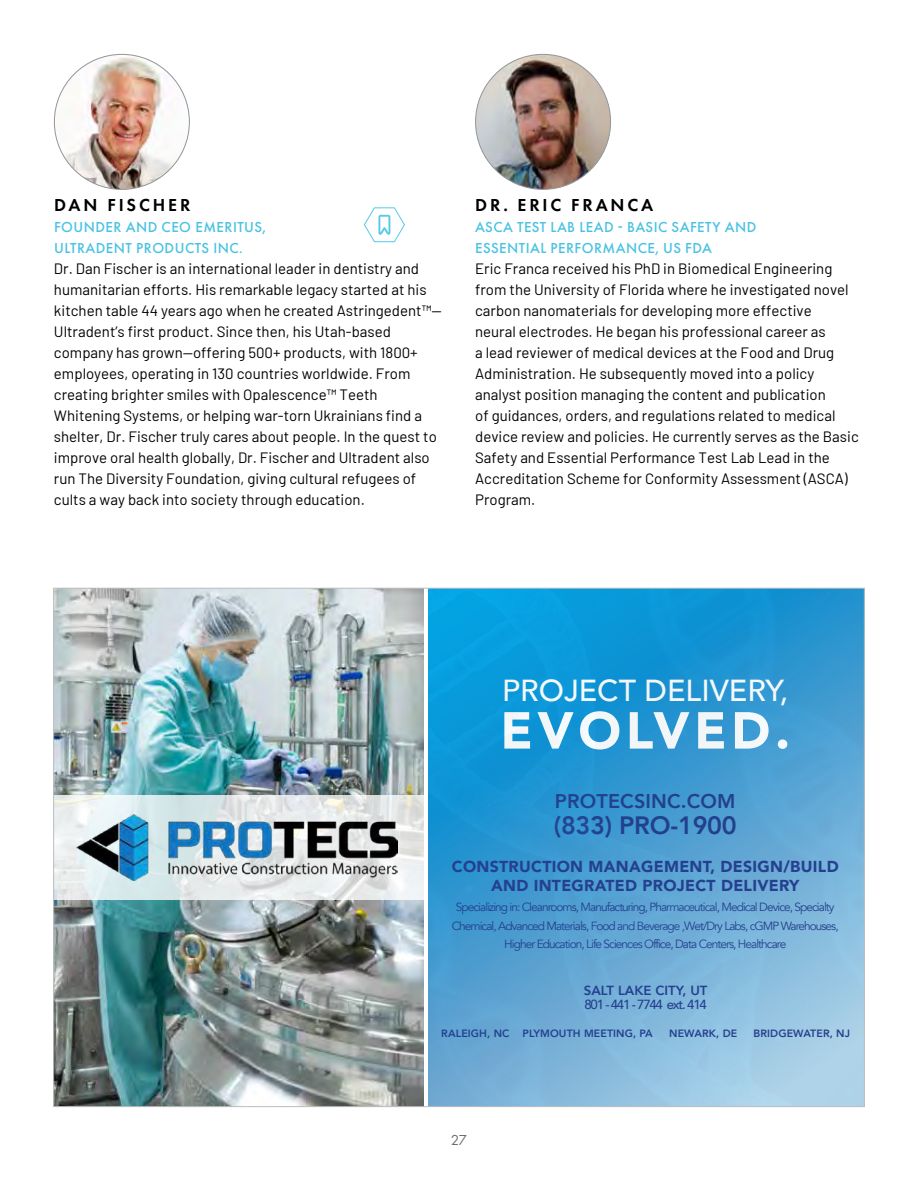
<style>
.page{position:relative;width:918px;height:1188px;background:#fff}
.page>*{position:absolute;margin:0;border:0;box-sizing:border-box;transform-origin:0 0}
.t1{font:900 51.45px "Avenir";letter-spacing:.09em;color:#fff}
.t2{font:500 30.3px "Avenir";color:#fff}
.t3{font:800 25.05px "Avenir";letter-spacing:-.01em;color:#25408f}
.t4{font:800 19.8px "Avenir";letter-spacing:.01em;color:#25408f}
.t5{font:600 18px "Futura PT";letter-spacing:.16em;color:#000}
.t6{font:900 15.9px/19.8px "Avenir";letter-spacing:.02em;color:#25408f;text-align:center}
.t7{font:15px/21px "Barlow";color:#000}
.t8{font:500 15px/21px "Futura PT";letter-spacing:.03em;color:#4ac2e2}
.t9{font:15px "Futura PT";color:#6d6e71}
.t10{font:500 13.2px "Avenir";letter-spacing:-.09em;color:#25408f}
.t11{font:800 13.2px "Avenir";color:#25408f}
.t12{font:11.85px/18.5px "Avenir";letter-spacing:-.08em;color:#25408f;text-align:center}
.t13{font:800 10.5px "Avenir";letter-spacing:.01em;color:#25408f}
</style>
<div class="page">
<img style="left:54px;top:54px;width:135px;height:135px;border-radius:68px">
<img style="left:476px;top:54px;width:135px;height:135px;border-radius:68px">
<img style="left:55px;top:590px;width:808px;height:515px">
<svg style="left:55px;top:795px;width:369px;height:104px"></svg>
<img style="left:77px;top:814px;width:320px;height:66px">
<hr style="left:424px;top:588px;width:4px;height:519px;background:#fff">
<svg style="left:364px;top:207px;width:41px;height:36px"></svg>
<p class="t5" style="left:54px;top:194px;width:138px">DAN FISCHER</p>
<p class="t8" style="left:54px;top:217px;width:214px">FOUNDER AND CEO EMERITUS,<br>ULTRADENT PRODUCTS INC.</p>
<p class="t7" style="left:54px;top:257px;width:389px">Dr. Dan Fischer is an international leader in dentistry and humanitarian efforts. His remarkable legacy started at his kitchen table 44 years ago when he created Astringedent™— Ultradent’s first product. Since then, his Utah-based company has grown—offering 500+ products, with 1800+ employees, operating in 130 countries worldwide. From creating brighter smiles with Opalescence™ Teeth Whitening Systems, or helping war-torn Ukrainians find a shelter, Dr. Fischer truly cares about people. In the quest to improve oral health globally, Dr. Fischer and Ultradent also run The Diversity Foundation, giving cultural refugees of cults a way back into society through education.</p>
<p class="t5" style="left:475px;top:194px;width:180px">DR. ERIC FRANCA</p>
<p class="t8" style="left:475px;top:217px;width:283px">ASCA TEST LAB LEAD - BASIC SAFETY AND<br>ESSENTIAL PERFORMANCE, US FDA</p>
<p class="t7" style="left:475px;top:257px;width:385px">Eric Franca received his PhD in Biomedical Engineering from the University of Florida where he investigated novel carbon nanomaterials for developing more effective<br>neural electrodes. He began his professional career as<br>a lead reviewer of medical devices at the Food and Drug Administration. He subsequently moved into a policy analyst position managing the content and publication<br>of guidances, orders, and regulations related to medical device review and policies. He currently serves as the Basic Safety and Essential Performance Test Lab Lead in the Accreditation Scheme for Conformity Assessment (ASCA)<br>Program.</p>
<h2 class="t2" style="left:502px;top:664px;width:287px">PROJECT DELIVERY,</h2>
<h1 class="t1" style="left:500px;top:687px;width:291px">EVOLVED.</h1>
<h3 class="t4" style="left:555px;top:786px;width:182px">PROTECSINC.COM</h3>
<h3 class="t3" style="left:554px;top:806px;width:184px">(833) PRO-1900</h3>
<p class="t6" style="left:452px;top:856px;width:388px">CONSTRUCTION MANAGEMENT, DESIGN/BUILD<br>AND INTEGRATED PROJECT DELIVERY</p>
<p class="t12" style="left:452px;top:898px;width:388px">Specializing in: Cleanrooms, Manufacturing, Pharmaceutical, Medical Device, Specialty<br>Chemical, Advanced Materials, Food and Beverage ,Wet/Dry Labs, cGMP Warehouses,<br>Higher Education, Life Sciences Office, Data Centers, Healthcare</p>
<p class="t11" style="left:584px;top:980px;width:125px">SALT LAKE CITY, UT</p>
<p class="t10" style="left:584px;top:993px;width:124px">801 - 441 - 7744 ext. 414</p>
<p class="t13" style="left:441px;top:1025px;width:213px">RALEIGH, NC PLYMOUTH MEETING, PA</p>
<p class="t13" style="left:669px;top:1025px;width:70px">NEWARK, DE</p>
<p class="t13" style="left:754px;top:1025px;width:98px">BRIDGEWATER, NJ</p>
<p class="t9" style="left:451px;top:1132px;width:18px">27</p>
</div>
